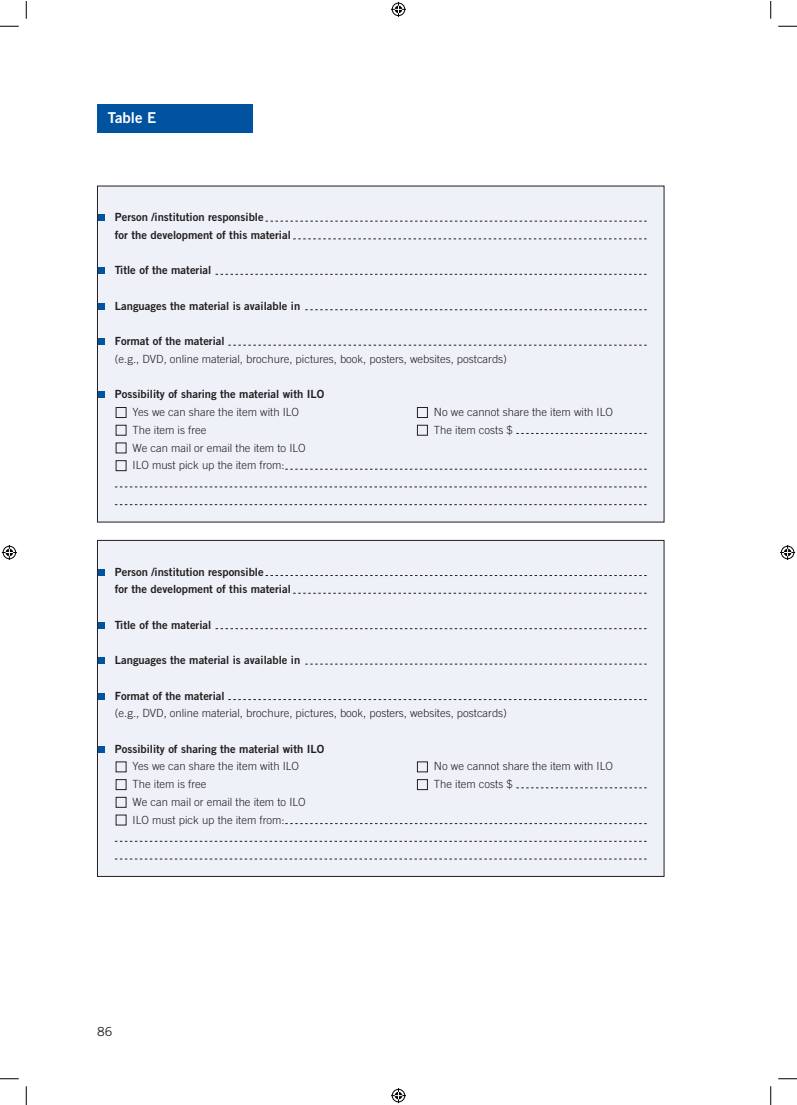
<style>
.page{position:relative;width:797px;height:1105px;background:#fff}
.page>*{position:absolute;margin:0;border:0;box-sizing:border-box;transform-origin:0 0}
.t1{font:15px "Trade Gothic Bold Two";color:#fff}
.t2{font:12.5px "Trade Gothic";color:#231f20}
.t3{font:300 11.25px/17.8px "Trade Gothic";color:#231f20}
.t4{font:11.25px/17.8px "Trade Gothic Bold Two";color:#231f20}
</style>
<div class="page">
<div style="left:97px;top:104px;width:156px;height:29px;background:#0153a0"></div>
<div style="left:97px;top:186px;width:567px;height:336px;background:#eef1f8"></div>
<div style="left:97px;top:540px;width:567px;height:336px;background:#eef1f8"></div>
<svg style="left:293px;top:239px;width:353px;height:1px"></svg>
<svg style="left:293px;top:593px;width:353px;height:1px"></svg>
<svg style="left:265px;top:221px;width:381px;height:1px"></svg>
<svg style="left:265px;top:575px;width:381px;height:1px"></svg>
<svg style="left:215px;top:274px;width:431px;height:1px"></svg>
<svg style="left:215px;top:628px;width:431px;height:1px"></svg>
<svg style="left:305px;top:309px;width:341px;height:1px"></svg>
<svg style="left:305px;top:664px;width:341px;height:1px"></svg>
<svg style="left:228px;top:345px;width:418px;height:1px"></svg>
<svg style="left:228px;top:699px;width:418px;height:1px"></svg>
<svg style="left:285px;top:469px;width:361px;height:1px"></svg>
<svg style="left:285px;top:823px;width:361px;height:1px"></svg>
<svg style="left:516px;top:787px;width:130px;height:1px"></svg>
<svg style="left:516px;top:433px;width:130px;height:1px"></svg>
<svg style="left:115px;top:487px;width:531px;height:1px"></svg>
<svg style="left:115px;top:841px;width:531px;height:1px"></svg>
<svg style="left:115px;top:504px;width:531px;height:1px"></svg>
<svg style="left:115px;top:859px;width:531px;height:1px"></svg>
<div style="left:98px;top:214px;width:6px;height:7px;background:#0153a0"></div>
<svg style="left:98px;top:569px;width:6px;height:6px"></svg>
<div style="left:98px;top:267px;width:6px;height:7px;background:#0153a0"></div>
<div style="left:98px;top:622px;width:6px;height:7px;background:#0153a0"></div>
<div style="left:98px;top:303px;width:6px;height:7px;background:#0153a0"></div>
<div style="left:98px;top:657px;width:6px;height:7px;background:#0153a0"></div>
<div style="left:98px;top:338px;width:6px;height:7px;background:#0153a0"></div>
<svg style="left:98px;top:693px;width:6px;height:6px"></svg>
<div style="left:98px;top:391px;width:6px;height:7px;background:#0153a0"></div>
<div style="left:98px;top:746px;width:6px;height:7px;background:#0153a0"></div>
<div style="left:116px;top:407px;width:10px;height:11px;border:1px solid #231f20"></div>
<div style="left:417px;top:407px;width:11px;height:11px;border:1px solid #231f20"></div>
<div style="left:417px;top:761px;width:11px;height:11px;border:1px solid #231f20"></div>
<div style="left:116px;top:425px;width:10px;height:11px;border:1px solid #231f20"></div>
<div style="left:116px;top:779px;width:10px;height:11px;border:1px solid #231f20"></div>
<div style="left:417px;top:425px;width:11px;height:11px;border:1px solid #231f20"></div>
<div style="left:417px;top:779px;width:11px;height:11px;border:1px solid #231f20"></div>
<div style="left:116px;top:797px;width:10px;height:11px;border:1px solid #231f20"></div>
<div style="left:116px;top:460px;width:10px;height:11px;border:1px solid #231f20"></div>
<svg style="left:0;top:25px;width:19px;height:2px"></svg>
<svg style="left:778px;top:25px;width:18px;height:2px"></svg>
<svg style="left:0;top:1078px;width:19px;height:1px"></svg>
<svg style="left:778px;top:1078px;width:18px;height:1px"></svg>
<svg style="left:25px;top:1px;width:2px;height:18px"></svg>
<svg style="left:25px;top:1086px;width:2px;height:19px"></svg>
<svg style="left:770px;top:1px;width:1px;height:18px"></svg>
<svg style="left:770px;top:1086px;width:1px;height:19px"></svg>
<svg style="left:391px;top:2px;width:15px;height:15px"></svg>
<svg style="left:391px;top:1088px;width:15px;height:15px"></svg>
<svg style="left:2px;top:545px;width:15px;height:15px"></svg>
<svg style="left:780px;top:545px;width:15px;height:15px"></svg>
<h1 class="t1" style="left:108px;top:109px;width:50px">Table E</h1>
<p class="t4" style="left:115px;top:208px;width:177px">Person /institution responsible<br>for the development of this material</p>
<p class="t4" style="left:115px;top:261px;width:98px">Title of the material</p>
<p class="t4" style="left:115px;top:297px;width:187px">Languages the material is available in</p>
<p class="t4" style="left:115px;top:332px;width:111px">Format of the material</p>
<p class="t3" style="left:115px;top:350px;width:393px">(e.g., DVD, online material, brochure, pictures, book, posters, websites, postcards)</p>
<p class="t4" style="left:115px;top:385px;width:211px">Possibility of sharing the material with ILO</p>
<p class="t3" style="left:133px;top:403px;width:168px">Yes we can share the item with ILO</p>
<p class="t3" style="left:434px;top:403px;width:180px">No we cannot share the item with ILO</p>
<p class="t3" style="left:133px;top:421px;width:75px">The item is free</p>
<p class="t3" style="left:434px;top:421px;width:80px">The item costs $</p>
<p class="t3" style="left:133px;top:438px;width:174px">We can mail or email the item to ILO<br>ILO must pick up the item from:</p>
<p class="t4" style="left:115px;top:562px;width:177px">Person /institution responsible<br>for the development of this material</p>
<p class="t4" style="left:115px;top:616px;width:98px">Title of the material</p>
<p class="t4" style="left:115px;top:651px;width:187px">Languages the material is available in</p>
<p class="t4" style="left:115px;top:686px;width:111px">Format of the material</p>
<p class="t3" style="left:115px;top:704px;width:393px">(e.g., DVD, online material, brochure, pictures, book, posters, websites, postcards)</p>
<p class="t4" style="left:115px;top:740px;width:211px">Possibility of sharing the material with ILO</p>
<p class="t3" style="left:133px;top:757px;width:168px">Yes we can share the item with ILO</p>
<p class="t3" style="left:434px;top:757px;width:180px">No we cannot share the item with ILO</p>
<p class="t3" style="left:133px;top:775px;width:75px">The item is free</p>
<p class="t3" style="left:434px;top:775px;width:80px">The item costs $</p>
<p class="t3" style="left:133px;top:793px;width:174px">We can mail or email the item to ILO<br>ILO must pick up the item from:</p>
<p class="t2" style="left:97px;top:1024px;width:17px">86</p>
</div>
